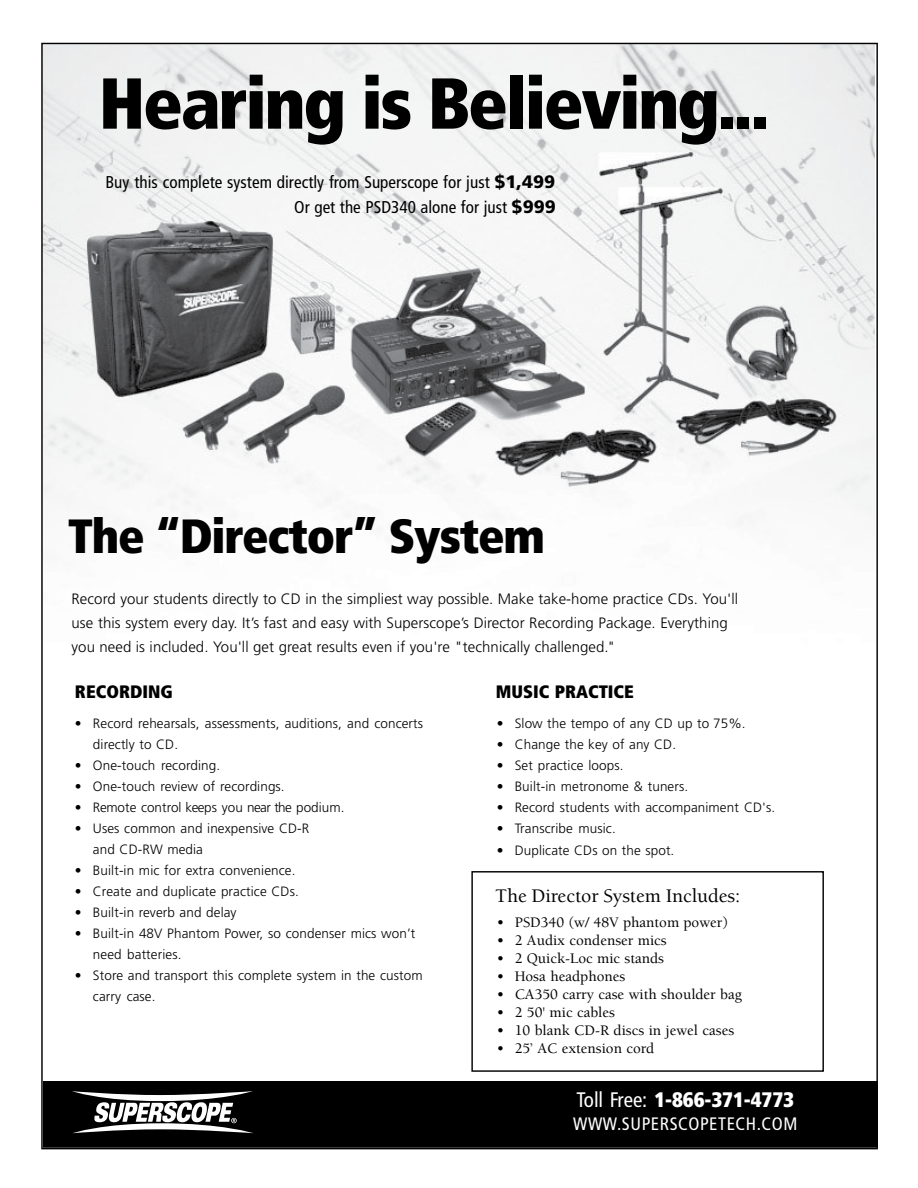
<style>
.page{position:relative;width:918px;height:1188px;background:#fff}
.page>*{position:absolute;margin:0;border:0;box-sizing:border-box;transform-origin:0 0}
.t1{font:900 condensed 72px "Frutiger";letter-spacing:-.03em;color:#000}
.t2{font:900 condensed 48px "Frutiger";letter-spacing:-.025em;color:#000}
.t3{font:900 condensed 21px "Frutiger";letter-spacing:-.005em;color:#fff}
.t4{font:500 19.8px "Berkeley";letter-spacing:-.005em;color:#000}
.t5{font:900 condensed 18px "Frutiger";color:#000}
.t6{font:condensed 18px "Frutiger";letter-spacing:.03em;color:#fff}
.t7{font:condensed 17.1px "Frutiger";color:#000}
.t8{font:300 15px/24px "Frutiger";letter-spacing:.005em;color:#000}
.t9{font:500 15px "Berkeley";color:#000}
.t10{font:300 13.5px/20.9px "Frutiger";letter-spacing:.01em;color:#000}
.s1{font-weight:900;font-stretch:normal;font-size:18px}
.s2{font-weight:400}
</style>
<div class="page">
<img style="left:43px;top:45px;width:831px;height:479px">
<div style="left:44px;top:1082px;width:833px;height:65px;background:#000"></div>
<div style="left:43px;top:1081px;width:835px;height:67px;border:1px solid #000"></div>
<div style="left:471px;top:871px;width:353px;height:201px;border:1px solid #000"></div>
<svg style="left:72px;top:1091px;width:181px;height:42px"></svg>
<h1 class="t1" style="left:99px;top:60px;width:672px">Hearing is Believing...</h1>
<p class="t7" style="left:105px;top:172px;width:451px">Buy this complete system directly from Superscope for just <span class="s1">$1,499</span></p>
<p class="t7" style="left:294px;top:197px;width:263px">Or get the PSD340 alone for just <span class="s1">$999</span></p>
<h2 class="t2" style="left:68px;top:507px;width:479px">The “Director” System</h2>
<p class="t8" style="left:72px;top:587px;width:668px">Record your students directly to CD in the simpliest way possible. Make take-home practice CDs. You'll use this system every day. It’s fast and easy with Superscope’s Director Recording Package. Everything you need is included. You'll get great results even if you're "technically challenged."</p>
<h3 class="t5" style="left:75px;top:681px;width:99px">RECORDING</h3>
<h3 class="t5" style="left:496px;top:681px;width:140px">MUSIC PRACTICE</h3>
<p class="t10" style="left:93px;top:713px;width:332px;text-indent:-18px">• Record rehearsals, assessments, auditions, and concerts directly to CD.</p>
<p class="t10" style="left:75px;top:755px;width:147px">• One-touch recording.</p>
<p class="t10" style="left:75px;top:776px;width:211px">• One-touch review of recordings.</p>
<p class="t10" style="left:75px;top:797px;width:271px">• Remote control keeps you near the podium.</p>
<p class="t10" style="left:93px;top:818px;width:218px;text-indent:-18px">• Uses common and inexpensive CD-R and CD-RW media</p>
<p class="t10" style="left:75px;top:860px;width:222px">• Built-in mic for extra convenience.</p>
<p class="t10" style="left:75px;top:881px;width:225px">• Create and duplicate practice CDs.</p>
<p class="t10" style="left:75px;top:902px;width:163px">• Built-in reverb and delay</p>
<p class="t10" style="left:93px;top:923px;width:324px;text-indent:-18px">• Built-in 48V Phantom Power, so condenser mics won’t need batteries.</p>
<p class="t10" style="left:93px;top:965px;width:331px;text-indent:-18px">• Store and transport this complete system in the custom carry case.</p>
<p class="t10" style="left:497px;top:713px;width:251px">• Slow the tempo of any CD up to 75%.</p>
<p class="t10" style="left:497px;top:734px;width:181px">• Change the key of any CD.</p>
<p class="t10" style="left:497px;top:755px;width:128px">• Set practice loops.</p>
<p class="t10" style="left:497px;top:776px;width:193px">• Built-in metronome &amp; tuners.</p>
<p class="t10" style="left:497px;top:797px;width:280px">• Record students with accompaniment CD's.</p>
<p class="t10" style="left:497px;top:818px;width:121px">• Transcribe music.</p>
<p class="t10" style="left:497px;top:840px;width:179px">• Duplicate CDs on the spot.</p>
<h3 class="t4" style="left:495px;top:886px;width:247px">The Director System Includes:</h3>
<p class="t9" style="left:497px;top:914px;width:233px">• PSD340 (w/ 48V phantom power)</p>
<p class="t9" style="left:497px;top:932px;width:172px">• 2 Audix condenser mics</p>
<p class="t9" style="left:497px;top:950px;width:169px">• 2 Quick-Loc mic stands</p>
<p class="t9" style="left:497px;top:968px;width:130px">• Hosa headphones</p>
<p class="t9" style="left:497px;top:986px;width:247px">• CA350 carry case with shoulder bag</p>
<p class="t9" style="left:497px;top:1004px;width:120px">• 2 50' mic cables</p>
<p class="t9" style="left:497px;top:1022px;width:239px">• 10 blank CD-R discs in jewel cases</p>
<p class="t9" style="left:497px;top:1040px;width:159px">• 25’ AC extension cord</p>
<h3 class="t3" style="left:576px;top:1087px;width:219px"><span class="s2">Toll Free:</span> 1-866-371-4773</h3>
<h3 class="t6" style="left:573px;top:1113px;width:226px">WWW.SUPERSCOPETECH.COM</h3>
</div>
